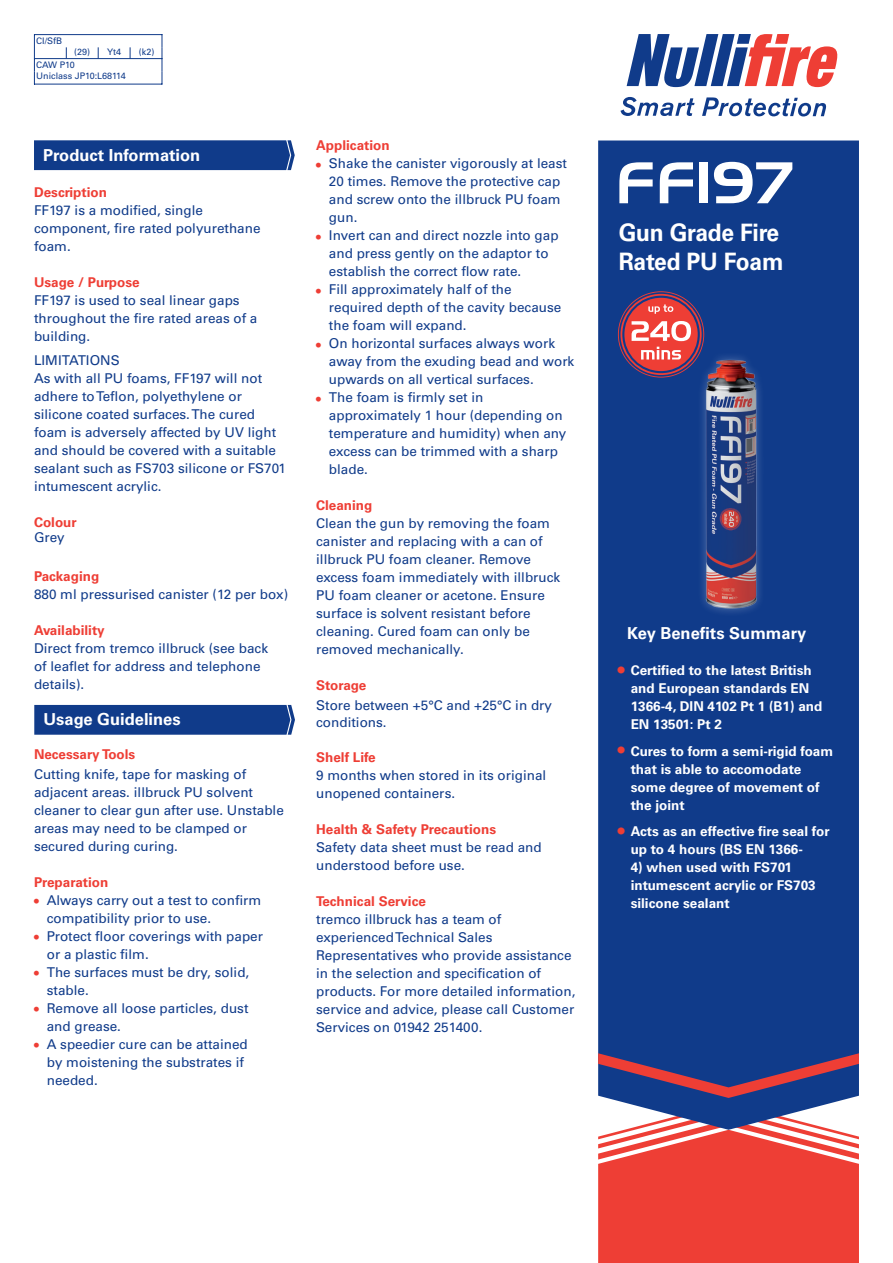
<style>
.page{position:relative;width:893px;height:1263px;background:#fff}
.page>*{position:absolute;margin:0;border:0;box-sizing:border-box;transform-origin:0 0}
.t1{font:57px "Handel Gothic BT";letter-spacing:.03em;color:#fff}
.t2{font:700 24px/28.5px "Univers LTCYR 65";letter-spacing:-.01em;color:#fff;scale:.95 1}
.t3{font:700 16.5px "Univers LTCYR 65";color:#fff}
.t4{font:13.5px/18px "Univers LTCYR 55 Roman";color:#103b8a}
.t5{font:700 13.5px/18px "Univers LTCYR 65";color:#fff}
.t6{font:700 13.5px "Univers LTCYR 65";color:#ee3e35}
.t7{font:9px/11.1px "Univers LTCYR 55 Roman";color:#103b8a}
.s1{font-family:"Univers LTCYR 65";font-weight:700;color:#ee3e35}
.s2{font-size:19.5px;color:#ee3e35}
</style>
<div class="page">
<div style="left:34px;top:140px;width:261px;height:30px;background:#103b8a"></div>
<div style="left:598px;top:140px;width:261px;height:913px;background:#103b8a"></div>
<svg style="left:598px;top:1053px;width:261px;height:210px;background:#bb535f"></svg>
<hr style="left:34px;top:34px;width:128px;height:1px;background:#103b8a">
<hr style="left:34px;top:58px;width:128px;height:1px;background:#103b8a">
<svg style="left:34px;top:35px;width:1px;height:49px"></svg>
<svg style="left:162px;top:34px;width:1px;height:50px"></svg>
<hr style="left:34px;top:84px;width:128px;height:1px;background:#103b8a">
<svg style="left:627px;top:34px;width:211px;height:53px"></svg>
<svg style="left:620px;top:97px;width:75px;height:19px"></svg>
<svg style="left:702px;top:97px;width:124px;height:19px"></svg>
<svg style="left:618px;top:291px;width:86px;height:10px"></svg>
<img style="left:603px;top:301px;width:246px;height:342px">
<div style="left:34px;top:705px;width:261px;height:30px;background:#103b8a"></div>
<p class="t7" style="left:36px;top:35px;width:28px">CI/SfB</p>
<p class="t7" style="left:74px;top:46px;width:49px">(29) Yt4</p>
<p class="t7" style="left:139px;top:46px;width:17px">(k2)</p>
<p class="t7" style="left:36px;top:58px;width:91px">CAW P10<br>Uniclass JP10:L68114</p>
<p class="t3" style="left:43px;top:143px;width:159px">Product Information</p>
<p class="t6" style="left:34px;top:182px;width:74px">Description</p>
<p class="t4" style="left:34px;top:200px;width:228px">FF197 is a modified, single component, fire rated polyurethane foam.</p>
<p class="t6" style="left:34px;top:272px;width:107px">Usage / Purpose</p>
<p class="t4" style="left:34px;top:290px;width:225px">FF197 is used to seal linear gaps throughout the fire rated areas of a building.</p>
<p class="t4" style="left:34px;top:350px;width:253px">LIMITATIONS<br>As with all PU foams, FF197 will not adhere to Teflon, polyethylene or silicone coated surfaces. The cured foam is adversely affected by UV light and should be covered with a suitable sealant such as FS703 silicone or FS701 intumescent acrylic.</p>
<p class="t6" style="left:34px;top:512px;width:44px">Colour</p>
<p class="t4" style="left:34px;top:527px;width:32px">Grey</p>
<p class="t6" style="left:34px;top:566px;width:67px">Packaging</p>
<p class="t4" style="left:34px;top:584px;width:256px">880 ml pressurised canister (12 per box)</p>
<p class="t6" style="left:34px;top:620px;width:72px">Availability</p>
<p class="t4" style="left:34px;top:638px;width:236px">Direct from tremco illbruck (see back of leaflet for address and telephone details).</p>
<p class="t3" style="left:43px;top:707px;width:139px">Usage Guidelines</p>
<p class="t6" style="left:34px;top:745px;width:103px">Necessary Tools</p>
<p class="t4" style="left:34px;top:764px;width:251px">Cutting knife, tape for masking of adjacent areas. illbruck PU solvent cleaner to clear gun after use. Unstable areas may need to be clamped or secured during curing.</p>
<p class="t6" style="left:34px;top:872px;width:76px">Preparation</p>
<p class="t4" style="left:47px;top:890px;width:216px;text-indent:-13px"><span class="s1">•</span> Always carry out a test to confirm compatibility prior to use.</p>
<p class="t4" style="left:47px;top:926px;width:218px;text-indent:-13px"><span class="s1">•</span> Protect floor coverings with paper or a plastic film.</p>
<p class="t4" style="left:47px;top:962px;width:204px;text-indent:-13px"><span class="s1">•</span> The surfaces must be dry, solid, stable.</p>
<p class="t4" style="left:47px;top:998px;width:203px;text-indent:-13px"><span class="s1">•</span> Remove all loose particles, dust and grease.</p>
<p class="t4" style="left:47px;top:1034px;width:203px;text-indent:-13px"><span class="s1">•</span> A speedier cure can be attained by moistening the substrates if needed.</p>
<p class="t6" style="left:316px;top:136px;width:75px">Application</p>
<p class="t4" style="left:329px;top:154px;width:240px;text-indent:-13px"><span class="s1">•</span> Shake the canister vigorously at least<br>20 times. Remove the protective cap and screw onto the illbruck PU foam gun.</p>
<p class="t4" style="left:329px;top:226px;width:231px;text-indent:-13px"><span class="s1">•</span> Invert can and direct nozzle into gap and press gently on the adaptor to establish the correct flow rate.</p>
<p class="t4" style="left:329px;top:280px;width:234px;text-indent:-13px"><span class="s1">•</span> Fill approximately half of the required depth of the cavity because the foam will expand.</p>
<p class="t4" style="left:329px;top:334px;width:247px;text-indent:-13px"><span class="s1">•</span> On horizontal surfaces always work away from the exuding bead and work upwards on all vertical surfaces.</p>
<p class="t4" style="left:329px;top:388px;width:239px;text-indent:-13px"><span class="s1">•</span> The foam is firmly set in approximately 1 hour (depending on temperature and humidity) when any excess can be trimmed with a sharp blade.</p>
<p class="t6" style="left:316px;top:496px;width:58px">Cleaning</p>
<p class="t4" style="left:316px;top:514px;width:246px">Clean the gun by removing the foam canister and replacing with a can of illbruck PU foam cleaner. Remove excess foam immediately with illbruck PU foam cleaner or acetone. Ensure surface is solvent resistant before cleaning. Cured foam can only be removed mechanically.</p>
<p class="t6" style="left:316px;top:676px;width:52px">Storage</p>
<p class="t4" style="left:316px;top:695px;width:237px">Store between +5°C and +25°C in dry conditions.</p>
<p class="t6" style="left:316px;top:748px;width:61px">Shelf Life</p>
<p class="t4" style="left:316px;top:766px;width:232px">9 months when stored in its original unopened containers.</p>
<p class="t6" style="left:316px;top:820px;width:181px">Health &amp; Safety Precautions</p>
<p class="t4" style="left:316px;top:838px;width:227px">Safety data sheet must be read and understood before use.</p>
<p class="t6" style="left:316px;top:892px;width:111px">Technical Service</p>
<p class="t4" style="left:316px;top:910px;width:261px">tremco illbruck has a team of experienced Technical Sales Representatives who provide assistance in the selection and specification of products. For more detailed information, service and advice, please call Customer Services on 01942 251400.</p>
<h1 class="t1" style="left:615px;top:148px;width:178px">FF197</h1>
<h2 class="t2" style="left:619px;top:217px;width:175px">Gun Grade Fire<br>Rated PU Foam</h2>
<p class="t3" style="left:627px;top:622px;width:181px">Key Benefits Summary</p>
<p class="t5" style="left:631px;top:661px;width:193px;text-indent:-13px"><span class="s2">•</span> Certified to the latest British and European standards EN<br>1366-4, DIN 4102 Pt 1 (B1) and<br>EN 13501: Pt 2</p>
<p class="t5" style="left:631px;top:741px;width:204px;text-indent:-13px"><span class="s2">•</span> Cures to form a semi-rigid foam that is able to accomodate some degree of movement of the joint</p>
<p class="t5" style="left:631px;top:822px;width:200px;text-indent:-13px"><span class="s2">•</span> Acts as an effective fire seal for up to 4 hours (BS EN 1366-</p>
<p class="t5" style="left:631px;top:858px;width:187px">4) when used with FS701 intumescent acrylic or FS703 silicone sealant</p>
</div>
